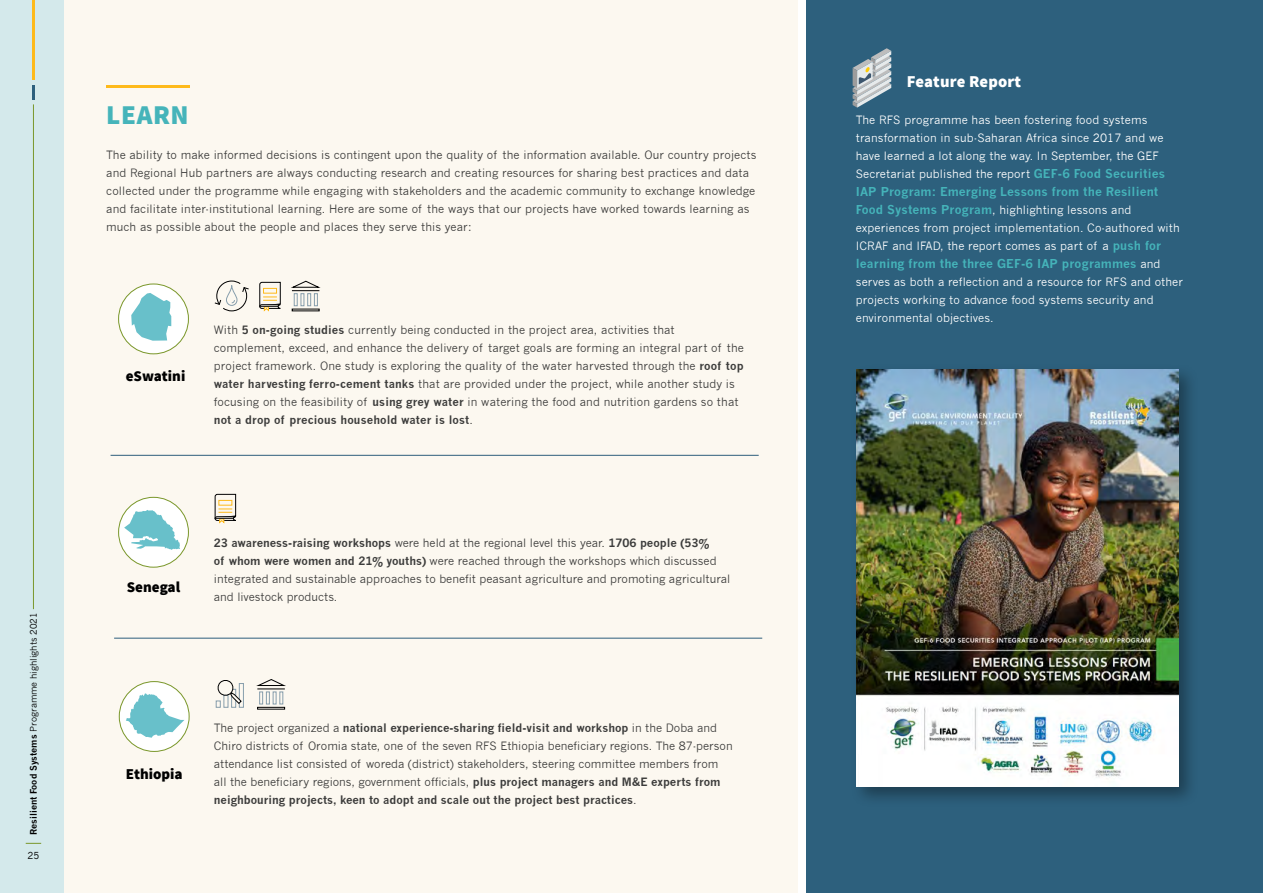
<style>
.page{position:relative;width:1263px;height:893px;background:#fff}
.page>*{position:absolute;margin:0;border:0;box-sizing:border-box;transform-origin:0 0}
.t1{font:900 27px "Equilibrium";letter-spacing:.02em;color:#45b4ba}
.t2{font:900 16.5px "Equilibrium";letter-spacing:.01em;color:#fff}
.t3{font:900 15px "Equilibrium";color:#000}
.t4{font:700 12px "News Gothic";letter-spacing:.01em;color:#45b4ba}
.t5{font:11.25px/18px "News Gothic";letter-spacing:.01em;color:#3c3c3b}
.t6{font:11.25px/18px "News Gothic";letter-spacing:.01em;color:#fff}
.t7{font:9.45px "News Gothic";color:#000}
.t8{font:8.85px "News Gothic";color:#000}
.s1{font-weight:700}
.s2{font-weight:700;font-size:12px;color:#45b4ba}
.s3{font-weight:400;font-size:11.25px;color:#fff}
</style>
<div class="page">
<div style="left:64px;top:0;width:733px;height:893px;background:#fcf8f0"></div>
<hr style="left:106px;top:85px;width:83px;height:3px;background:#feba1b">
<div style="left:807px;top:0;width:456px;height:893px;background:#2d607d"></div>
<div style="left:0;top:0;width:64px;height:893px;background:#d4e9eb"></div>
<div style="left:119px;top:284px;width:69px;height:70px;background:#fff;border-radius:50%"></div>
<div style="left:118px;top:284px;width:71px;height:70px;border:1px solid #7a972a;border-radius:50%"></div>
<svg style="left:131px;top:293px;width:40px;height:48px"></svg>
<div style="left:119px;top:497px;width:69px;height:70px;background:#fff;border-radius:50%"></div>
<div style="left:118px;top:497px;width:71px;height:70px;border:1px solid #7a972a;border-radius:50%"></div>
<svg style="left:124px;top:510px;width:56px;height:40px"></svg>
<div style="left:119px;top:682px;width:70px;height:69px;background:#fff;border-radius:50%"></div>
<div style="left:119px;top:681px;width:70px;height:71px;border:1px solid #7a972a;border-radius:50%"></div>
<svg style="left:126px;top:693px;width:58px;height:45px"></svg>
<hr style="left:111px;top:455px;width:648px;height:1px;background:#2c5d7c">
<hr style="left:114px;top:638px;width:648px;height:1px;background:#2c5d7c">
<svg style="left:214px;top:280px;width:35px;height:32px"></svg>
<svg style="left:292px;top:280px;width:29px;height:26px"></svg>
<div style="left:307px;top:293px;width:4px;height:13px;border:1px solid #879eac"></div>
<div style="left:314px;top:293px;width:4px;height:13px;border:1px solid #879eac"></div>
<svg style="left:259px;top:282px;width:22px;height:30px"></svg>
<svg style="left:214px;top:494px;width:22px;height:30px"></svg>
<div style="left:239px;top:683px;width:5px;height:25px;border:1px solid #879eac"></div>
<svg style="left:216px;top:680px;width:26px;height:28px"></svg>
<div style="left:257px;top:707px;width:28px;height:2px;border:1px solid #000"></div>
<svg style="left:257px;top:679px;width:29px;height:25px"></svg>
<div style="left:279px;top:691px;width:4px;height:13px;border:1px solid #879eac"></div>
<svg style="left:853px;top:48px;width:38px;height:60px"></svg>
<svg style="left:26px;top:843px;width:15px;height:1px"></svg>
<hr style="left:32px;top:0;width:3px;height:80px;background:#feba1b">
<hr style="left:32px;top:85px;width:3px;height:15px;background:#2d607d">
<hr style="left:33px;top:104px;width:1px;height:505px;background:#7a972b">
<div style="left:850px;top:364px;width:349px;height:444px;background:#000;opacity:.35"></div>
<img style="left:857px;top:370px;width:321px;height:417px">
<p class="t8" style="left:28px;top:835px;width:224px;rotate:-90deg"><span class="s1">Resilient Food Systems</span> Programme highlights 2021</p>
<p class="t7" style="left:28px;top:850px;width:13px">25</p>
<h1 class="t1" style="left:106px;top:97px;width:84px">LEARN</h1>
<p class="t5" style="left:106px;top:146px;width:652px">The ability to make informed decisions is contingent upon the quality of the information available. Our country projects and Regional Hub partners are always conducting research and creating resources for sharing best practices and data collected under the programme while engaging with stakeholders and the academic community to exchange knowledge and facilitate inter-institutional learning. Here are some of the ways that our projects have worked towards learning as much as possible about the people and places they serve this year:</p>
<h3 class="t3" style="left:126px;top:366px;width:61px">eSwatini</h3>
<p class="t5" style="left:214px;top:321px;width:531px">With <span class="s1">5 on-going studies</span> currently being conducted in the project area, activities that complement, exceed, and enhance the delivery of target goals are forming an integral part of the project framework. One study is exploring the quality of the water harvested through the <span class="s1">roof top water harvesting ferro-cement tanks</span> that are provided under the project, while another study is focusing on the feasibility of <span class="s1">using grey water</span> in watering the food and nutrition gardens so that <span class="s1">not a drop of precious household water is lost</span>.</p>
<h3 class="t3" style="left:127px;top:577px;width:55px">Senegal</h3>
<p class="t5" style="left:214px;top:534px;width:518px"><span class="s1">23 awareness-raising workshops</span> were held at the regional level this year. <span class="s1">1706 people (53%<br>of whom were women and 21% youths)</span> were reached through the workshops which discussed integrated and sustainable approaches to benefit peasant agriculture and promoting agricultural and livestock products.</p>
<h3 class="t3" style="left:126px;top:764px;width:58px">Ethiopia</h3>
<p class="t5" style="left:214px;top:719px;width:520px">The project organized a <span class="s1">national experience-sharing field-visit and workshop</span> in the Doba and Chiro districts of Oromia state, one of the seven RFS Ethiopia beneficiary regions. The 87-person attendance list consisted of woreda (district) stakeholders, steering committee members from all the beneficiary regions, government officials, <span class="s1">plus project managers and M&amp;E experts from neighbouring projects, keen to adopt and scale out the project best practices</span>.</p>
<h2 class="t2" style="left:907px;top:71px;width:116px">Feature Report</h2>
<p class="t6" style="left:856px;top:111px;width:311px">The RFS programme has been fostering food systems transformation in sub-Saharan Africa since 2017 and we have learned a lot along the way. In September, the GEF Secretariat published the report <span class="s2">GEF-6 Food Securities</span></p>
<p class="t4" style="left:856px;top:185px;width:304px">IAP Program: Emerging Lessons from the Resilient</p>
<p class="t6" style="left:856px;top:201px;width:325px"><span class="s2">Food Systems Program</span>, highlighting lessons and experiences from project implementation. Co-authored with<br>ICRAF and IFAD, the report comes as part of a <span class="s2">push for</span></p>
<p class="t4" style="left:856px;top:257px;width:306px">learning from the three GEF-6 IAP programmes <span class="s3">and</span></p>
<p class="t6" style="left:856px;top:273px;width:329px">serves as both a reflection and a resource for RFS and other projects working to advance food systems security and environmental objectives.</p>
</div>
